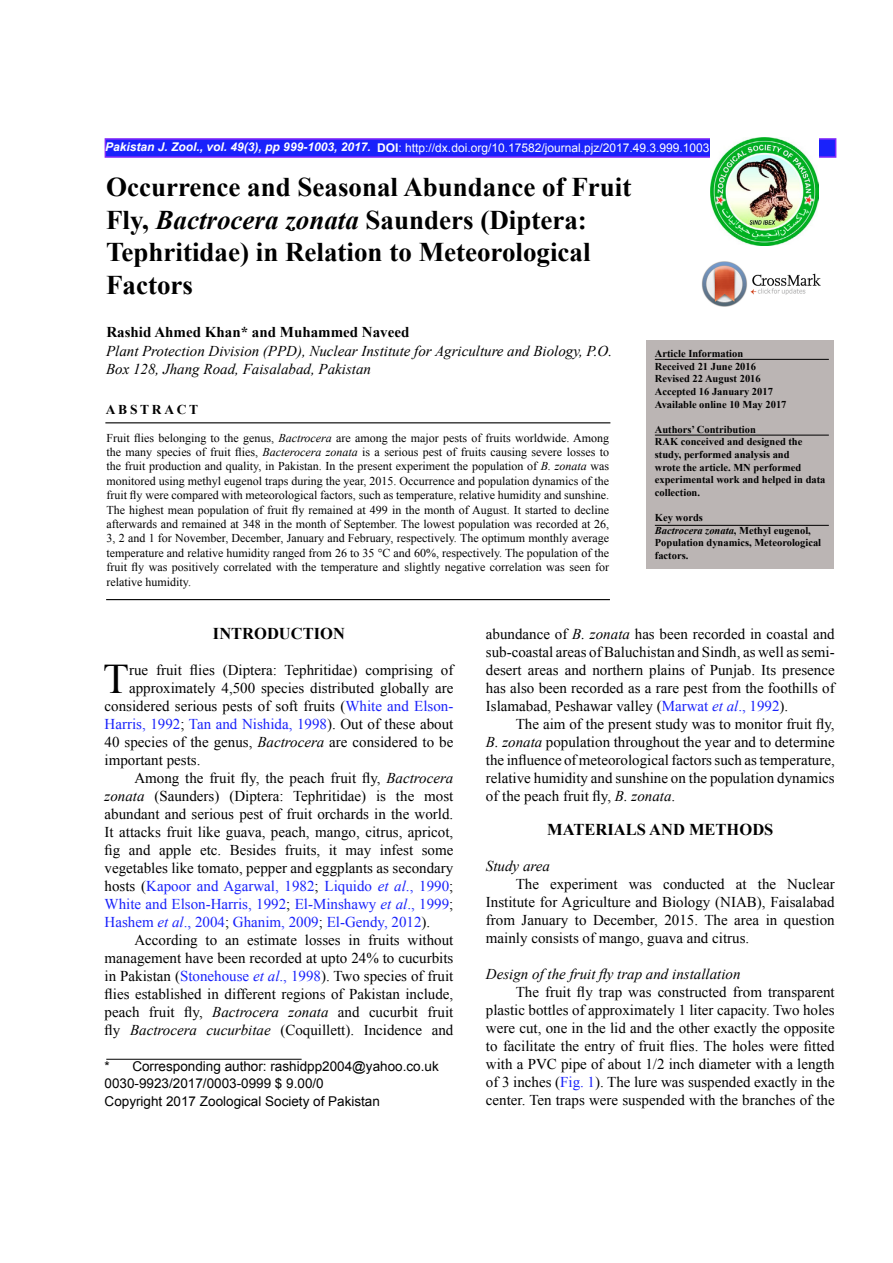
<style>
.page{position:relative;width:893px;height:1263px;background:#fff}
.page>*{position:absolute;margin:0;border:0;box-sizing:border-box;transform-origin:0 0}
.t1{font:42.15px "Times New Roman";color:#000}
.t2{font:700 27px/32.4px "Times New Roman";color:#000}
.t3{font:700 16.5px "Times New Roman";color:#000}
.t4{font:15px/18px "Times New Roman";color:#000;text-align:justify}
.t5{font:15px "Times New Roman";color:#1922fb}
.t6{font:italic 15px/18px "Times New Roman";color:#000}
.t7{font:700 15px "Times New Roman";color:#000}
.t8{font:13.5px/16.2px "Arial";color:#000}
.t9{font:700 13.5px "Times New Roman";letter-spacing:.2em;color:#000}
.t10{font:12px/14.4px "Times New Roman";color:#000;text-align:justify}
.t11{font:12px "Arial";color:#fff}
.t12{font:700 10.5px/12.6px "Times New Roman";color:#000}
.s1{font-weight:700;font-style:italic}
.s2{font-weight:700}
.s3{font-style:italic}
.s4{color:#1922fb}
.s5{font-style:italic;color:#1922fb}
.s6{color:#000}
</style>
<div class="page">
<img style="left:701px;top:261px;width:120px;height:45px">
<div style="left:105px;top:138px;width:731px;height:20px;background:#1922fb;border:2px solid #8027fb"></div>
<img style="left:710px;top:138px;width:108px;height:108px">
<div style="left:646px;top:340px;width:187px;height:229px;background:#bbb5b4"></div>
<hr style="left:655px;top:435px;width:174px;height:1px;background:#000">
<hr style="left:105px;top:422px;width:505px;height:1px;background:#000">
<hr style="left:106px;top:599px;width:504px;height:1px;background:#000">
<hr style="left:655px;top:359px;width:174px;height:1px;background:#000">
<hr style="left:106px;top:1059px;width:196px;height:1px;background:#000">
<hr style="left:655px;top:525px;width:174px;height:1px;background:#000">
<p class="t11" style="left:105px;top:140px;width:606px"><span class="s1">Pakistan J. Zool., vol. 49(3), pp 999-1003, 2017.</span> <span class="s2">DOI</span>: http://dx.doi.org/10.17582/journal.pjz/2017.49.3.999.1003</p>
<h2 class="t2" style="left:106px;top:171px;width:527px">Occurrence and Seasonal Abundance of Fruit Fly, <span class="s3">Bactrocera zonata</span> Saunders (Diptera:<br>Tephritidae) in Relation to Meteorological Factors</h2>
<p class="t7" style="left:106px;top:322px;width:304px">Rashid Ahmed Khan* and Muhammed Naveed</p>
<p class="t6" style="left:106px;top:342px;width:507px">Plant Protection Division (PPD), Nuclear Institute for Agriculture and Biology, P.O.<br>Box 128, Jhang Road, Faisalabad, Pakistan</p>
<p class="t12" style="left:655px;top:347px;width:133px">Article Information<br>Received 21 June 2016<br>Revised 22 August 2016<br>Accepted 16 January 2017<br>Available online 10 May 2017</p>
<p class="t12" style="left:655px;top:423px;width:172px">Authors’ Contribution<br>RAK conceived and designed the study, performed analysis and<br>wrote the article. MN performed experimental work and helped in data collection.</p>
<p class="t12" style="left:655px;top:511px;width:168px">Key words<br><span class="s3">Bactrocera zonata</span>, Methyl eugenol,<br>Population dynamics, Meteorological factors.</p>
<p class="t9" style="left:106px;top:401px;width:94px">ABSTRACT</p>
<p class="t10" style="left:107px;top:430px;width:504px">Fruit flies belonging to the genus, <span class="s3">Bactrocera</span> are among the major pests of fruits worldwide. Among the many species of fruit flies, <span class="s3">Bacterocera zonata</span> is a serious pest of fruits causing severe losses to the fruit production and quality, in Pakistan. In the present experiment the population of <span class="s3">B. zonata</span> was monitored using methyl eugenol traps during the year, 2015. Occurrence and population dynamics of the fruit fly were compared with meteorological factors, such as temperature, relative humidity and sunshine.<br>The highest mean population of fruit fly remained at 499 in the month of August. It started to decline afterwards and remained at 348 in the month of September. The lowest population was recorded at 26, 3, 2 and 1 for November, December, January and February, respectively. The optimum monthly average temperature and relative humidity ranged from 26 to 35 °C and 60%, respectively. The population of the fruit fly was positively correlated with the temperature and slightly negative correlation was seen for relative humidity.</p>
<p class="t3" style="left:213px;top:622px;width:133px">INTRODUCTION</p>
<h1 class="t1" style="left:103px;top:651px;width:27px">T</h1>
<p class="t4" style="left:129px;top:661px;width:326px">rue fruit flies (Diptera: Tephritidae) comprising of</p>
<p class="t4" style="left:486px;top:624px;width:350px">abundance of <span class="s3">B. zonata</span> has been recorded in coastal and sub-coastal areas of Baluchistan and Sindh, as well as semi&shy;desert areas and northern plains of Punjab. Its presence has also been recorded as a rare pest from the foothills of Islamabad, Peshawar valley (<span class="s4">Marwat</span> <span class="s5">et al</span><span class="s4">., 1992</span>).</p>
<p class="t4" style="left:486px;top:714px;width:350px;text-indent:30px">The aim of the present study was to monitor fruit fly, <span class="s3">B. zonata</span> population throughout the year and to determine the influence of meteorological factors such as temperature, relative humidity and sunshine on the population dynamics of the peach fruit fly, <span class="s3">B. zonata</span>.</p>
<p class="t3" style="left:547px;top:818px;width:228px">MATERIALS AND METHODS</p>
<p class="t6" style="left:486px;top:857px;width:66px">Study area</p>
<p class="t4" style="left:486px;top:875px;width:350px;text-indent:30px">The experiment was conducted at the Nuclear Institute for Agriculture and Biology (NIAB), Faisalabad from January to December, 2015. The area in question mainly consists of mango, guava and citrus.</p>
<p class="t6" style="left:486px;top:965px;width:256px">Design of the fruit fly trap and installation</p>
<p class="t4" style="left:486px;top:983px;width:350px;text-indent:30px">The fruit fly trap was constructed from transparent plastic bottles of approximately 1 liter capacity. Two holes were cut, one in the lid and the other exactly the opposite to facilitate the entry of fruit flies. The holes were fitted with a PVC pipe of about 1/2 inch diameter with a length of 3 inches (<span class="s4">Fig. 1</span>). The lure was suspended exactly in the center. Ten traps were suspended with the branches of the</p>
<p class="t4" style="left:129px;top:679px;width:326px">approximately 4,500 species distributed globally are</p>
<p class="t4" style="left:105px;top:697px;width:350px">considered serious pests of soft fruits (<span class="s4">White and Elson-</span></p>
<p class="t5" style="left:105px;top:714px;width:350px">Harris, 1992<span class="s6">;</span> Tan and Nishida, 1998<span class="s6">). Out of these about</span></p>
<p class="t4" style="left:105px;top:733px;width:350px">40 species of the genus, <span class="s3">Bactrocera</span> are considered to be</p>
<p class="t4" style="left:105px;top:751px;width:97px">important pests.</p>
<p class="t4" style="left:134px;top:769px;width:320px">Among the fruit fly, the peach fruit fly, <span class="s3">Bactrocera</span></p>
<p class="t4" style="left:105px;top:787px;width:350px"><span class="s3">zonata</span> (Saunders) (Diptera: Tephritidae) is the most</p>
<p class="t4" style="left:105px;top:805px;width:350px">abundant and serious pest of fruit orchards in the world.</p>
<p class="t4" style="left:105px;top:823px;width:350px">It attacks fruit like guava, peach, mango, citrus, apricot,</p>
<p class="t4" style="left:105px;top:841px;width:350px">fig and apple etc. Besides fruits, it may infest some</p>
<p class="t4" style="left:105px;top:859px;width:350px">vegetables like tomato, pepper and eggplants as secondary</p>
<p class="t5" style="left:105px;top:876px;width:350px"><span class="s6">hosts (</span>Kapoor and Agarwal, 1982<span class="s6">;</span> Liquido <span class="s3">et al</span>., 1990<span class="s6">;</span></p>
<p class="t5" style="left:105px;top:894px;width:350px">White and Elson-Harris, 1992<span class="s6">;</span> El-Minshawy <span class="s3">et al</span>., 1999<span class="s6">;</span></p>
<p class="t5" style="left:105px;top:912px;width:327px">Hashem <span class="s3">et al</span>., 2004<span class="s6">;</span> Ghanim, 2009<span class="s6">;</span> El-Gendy, 2012<span class="s6">).</span></p>
<p class="t4" style="left:134px;top:931px;width:320px">According to an estimate losses in fruits without</p>
<p class="t4" style="left:105px;top:949px;width:350px">management have been recorded at upto 24% to cucurbits</p>
<p class="t4" style="left:105px;top:967px;width:350px">in Pakistan (<span class="s4">Stonehouse</span> <span class="s5">et al</span><span class="s4">., 1998</span>). Two species of fruit</p>
<p class="t4" style="left:105px;top:985px;width:350px">flies established in different regions of Pakistan include,</p>
<p class="t4" style="left:105px;top:1003px;width:350px">peach fruit fly, <span class="s3">Bactrocera zonata</span> and cucurbit fruit</p>
<p class="t4" style="left:105px;top:1021px;width:350px">fly <span class="s3">Bactrocera cucurbitae</span> (Coquillett). Incidence and</p>
<p class="t8" style="left:105px;top:1058px;width:336px">* Corresponding author: rashidpp2004@yahoo.co.uk<br>0030-9923/2017/0003-0999 $ 9.00/0</p>
<p class="t8" style="left:105px;top:1093px;width:277px">Copyright 2017 Zoological Society of Pakistan</p>
</div>
